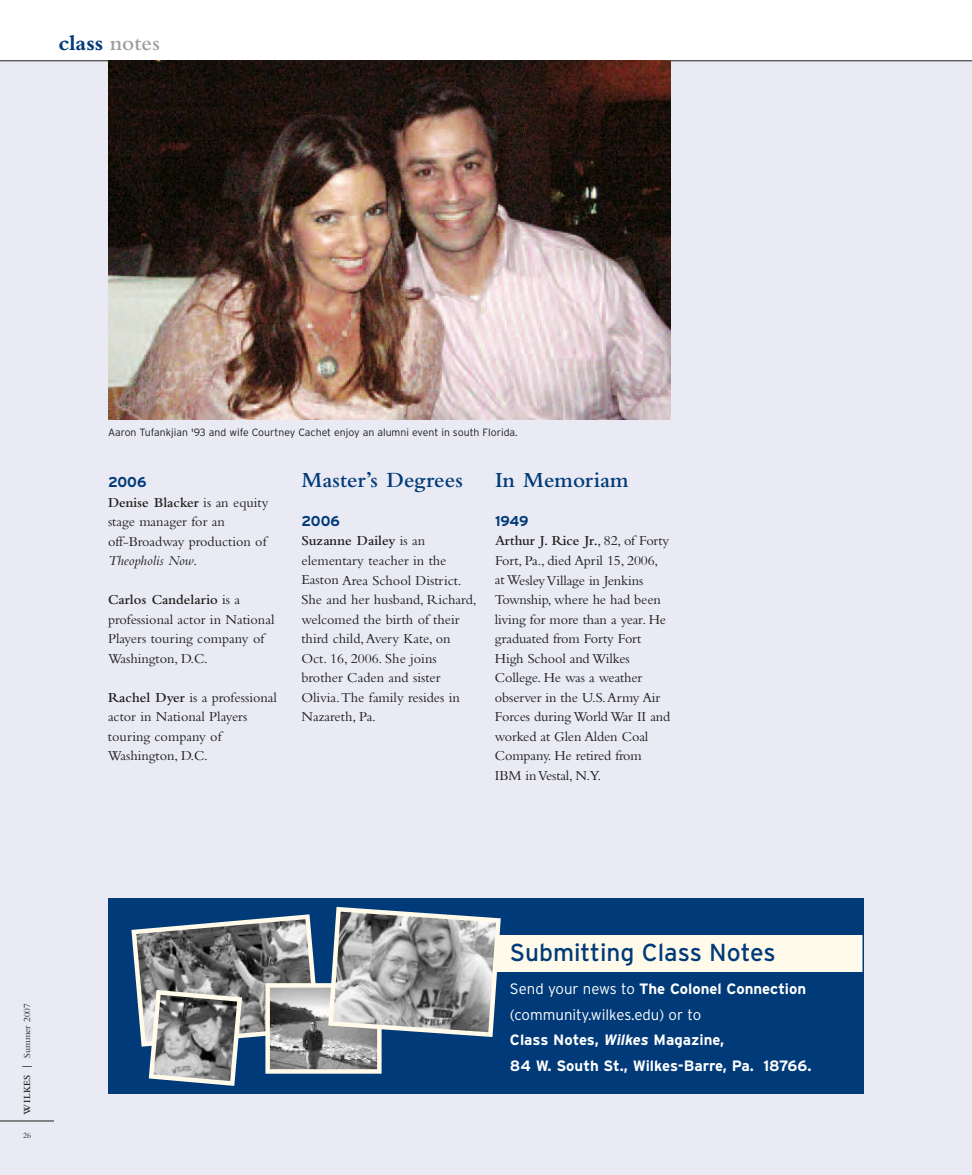
<style>
.page{position:relative;width:972px;height:1175px;background:#fff}
.page>*{position:absolute;margin:0;border:0;box-sizing:border-box;transform-origin:0 0}
.t1{font:24.45px "Interstate";color:#003a78}
.t2{font:600 22.5px "Bembo";color:#003a78}
.t3{font:700 22.5px "Bembo";color:#003a78}
.t4{font:700 15px/25.5px "Interstate";color:#fff}
.t5{font:14.25px/19.5px "Bembo";color:#1d1d1b}
.t6{font:700 14.25px "Interstate";color:#003a78}
.t7{font:300 10.5px "Interstate";color:#1d1d1b}
.t8{font:9.75px "Bembo";color:#1d1d1b}
.t9{font:8.25px "Bembo";color:#1d1d1b}
.s1{font-weight:600;color:#9d9d9c}
.s2{font-weight:600}
.s3{font-family:"Interstate";font-weight:300}
.s4{font-style:italic}
.s5{font-weight:300}
</style>
<div class="page">
<div style="left:0;top:61px;width:972px;height:1113px;background:#e9eaf4"></div>
<hr style="left:0;top:60px;width:972px;height:1px;background:#1d1d1b">
<hr style="left:0;top:1120px;width:54px;height:1px;background:#1d1d1b">
<div style="left:108px;top:898px;width:756px;height:196px;background:#003a78"></div>
<img style="left:108px;top:61px;width:562px;height:358px">
<div style="left:468px;top:935px;width:396px;height:37px;background:#fffae9"></div>
<svg style="left:131px;top:906px;width:370px;height:180px"></svg>
<h2 class="t3" style="left:58px;top:35px;width:103px">class <span class="s1">notes</span></h2>
<p class="t8" style="left:24px;top:1114px;width:113px;rotate:-90deg"><span class="s2">WILKES</span> <span class="s3">|</span> Summer 2007</p>
<p class="t9" style="left:23px;top:1132px;width:10px">26</p>
<p class="t7" style="left:108px;top:426px;width:411px">Aaron Tufankjian '93 and wife Courtney Cachet enjoy an alumni event in south Florida.</p>
<p class="t6" style="left:108px;top:474px;width:40px">2006</p>
<p class="t5" style="left:108px;top:494px;width:162px"><span class="s2">Denise Blacker</span> is an equity stage manager for an off-Broadway production of<br><span class="s4">Theopholis Now</span>.</p>
<p class="t5" style="left:108px;top:591px;width:168px"><span class="s2">Carlos Candelario</span> is a professional actor in National<br>Players touring company of<br>Washington, D.C.</p>
<p class="t5" style="left:108px;top:689px;width:170px"><span class="s2">Rachel Dyer</span> is a professional actor in National Players touring company of<br>Washington, D.C.</p>
<h2 class="t2" style="left:302px;top:472px;width:163px">Master’s Degrees</h2>
<p class="t6" style="left:302px;top:513px;width:40px">2006</p>
<p class="t5" style="left:301px;top:532px;width:177px"><span class="s2">Suzanne Dailey</span> is an elementary teacher in the<br>Easton Area School District.<br>She and her husband, Richard, welcomed the birth of their third child,Avery Kate, on<br>Oct. 16, 2006. She joins brother Caden and sister<br>Olivia.The family resides in<br>Nazareth, Pa.</p>
<h2 class="t2" style="left:495px;top:472px;width:135px">In Memoriam</h2>
<p class="t6" style="left:495px;top:513px;width:35px">1949</p>
<p class="t5" style="left:495px;top:532px;width:177px"><span class="s2">Arthur J. Rice Jr.</span>, 82, of Forty<br>Fort, Pa., died April 15, 2006, at Wesley Village in Jenkins<br>Township, where he had been living for more than a year. He graduated from Forty Fort<br>High School and Wilkes<br>College. He was a weather observer in the U.S.Army Air<br>Forces during World War II and worked at Glen Alden Coal<br>Company. He retired from<br>IBM in Vestal, N.Y.</p>
<h1 class="t1" style="left:510px;top:938px;width:267px">Submitting Class Notes</h1>
<p class="t4" style="left:510px;top:976px;width:303px"><span class="s5">Send your news to</span> The Colonel Connection <span class="s5">(community.wilkes.edu) or to<br></span>Class Notes, <span class="s4">Wilkes</span> Magazine,<br>84 W. South St., Wilkes-Barre, Pa. 18766.</p>
</div>
